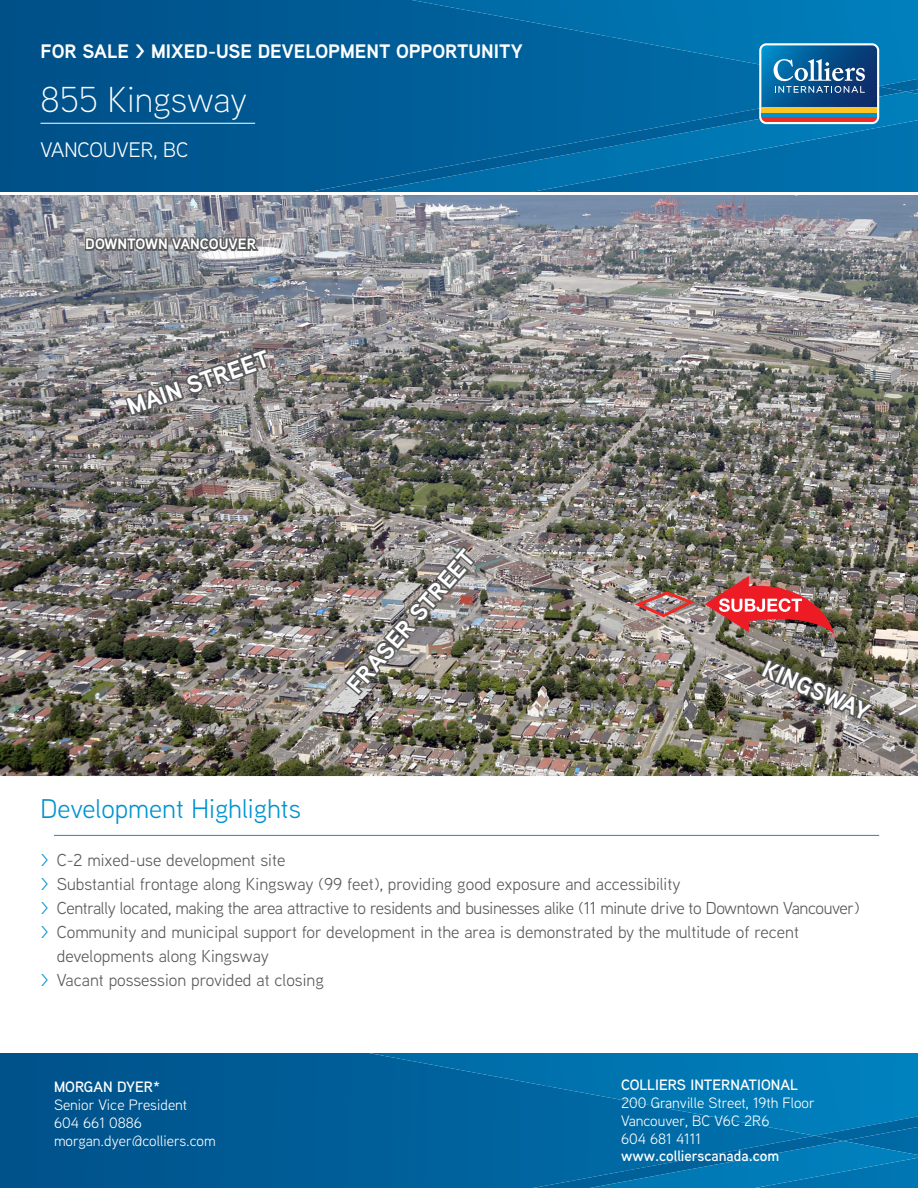
<style>
.page{position:relative;width:918px;height:1188px;background:#fff}
.page>*{position:absolute;margin:0;border:0;box-sizing:border-box;transform-origin:0 0}
.Property_Headline{font:300 36px "Aaux Next";color:#fff}
.subheads{font:27px "Aaux Next";color:#0093d0}
.t1{font:700 24px "Aaux Next";color:#fff}
.for_sale{font:21px "Aaux Next";color:#fff}
.for_sale-2{font:700 19.5px "Aaux Next";color:#fff}
.t2{font:17.25px/24px "Aaux Next";color:#57585a}
.t3{font:17.25px "Aaux Next";letter-spacing:-.02em;color:#57585a}
.address{font:15px "Aaux Next";color:#fff}
.contact{font:15px "Aaux Next";color:#fff}
.address-2{font:600 15px "Aaux Next";color:#fff}
.t4{font:700 15px "Aaux Next";color:#fff}
.contact-2{font:600 15px "Aaux Next";color:#fff}
.s1{color:#0093d0}
</style>
<div class="page">
<img style="left:0;top:195px;width:918px;height:581px">
<img style="left:758px;top:656px;width:119px;height:66px">
<svg style="left:83px;top:230px;width:178px;height:29px;background:#87888d"></svg>
<img style="left:705px;top:576px;width:129px;height:58px">
<img style="left:631px;top:590px;width:67px;height:30px">
<img style="left:342px;top:544px;width:135px;height:154px">
<svg style="left:123px;top:346px;width:147px;height:72px;background:#817e7f"></svg>
<img style="left:0;top:1053px;width:572px;height:135px">
<img style="left:572px;top:1136px;width:346px;height:52px">
<img style="left:369px;top:1053px;width:549px;height:33px">
<img style="left:543px;top:1085px;width:375px;height:51px">
<img style="left:815px;top:1111px;width:103px;height:30px">
<img style="left:560px;top:1155px;width:209px;height:33px">
<img style="left:768px;top:1141px;width:150px;height:45px">
<img style="left:519px;top:1170px;width:109px;height:18px">
<img style="left:627px;top:1136px;width:216px;height:45px">
<img style="left:0;top:0;width:635px;height:192px">
<img style="left:635px;top:86px;width:283px;height:106px">
<img style="left:412px;top:0;width:506px;height:37px">
<img style="left:606px;top:36px;width:312px;height:50px">
<img style="left:623px;top:105px;width:209px;height:70px">
<img style="left:831px;top:124px;width:87px;height:12px">
<img style="left:362px;top:154px;width:209px;height:38px">
<img style="left:570px;top:152px;width:54px;height:33px">
<img style="left:582px;top:121px;width:109px;height:31px">
<img style="left:690px;top:86px;width:216px;height:46px">
<img style="left:312px;top:171px;width:109px;height:21px">
<img style="left:420px;top:141px;width:163px;height:41px">
<img style="left:296px;top:191px;width:17px;height:1px">
<svg style="left:759px;top:43px;width:159px;height:81px;background:#39779c"></svg>
<hr style="left:40px;top:123px;width:215px;height:1px;background:#fff">
<hr style="left:54px;top:835px;width:825px;height:1px;background:#0093d0">
<p class="for_sale-2" style="left:40px;top:37px;width:484px">FOR SALE &gt; MIXED-USE DEVELOPMENT OPPORTUNITY</p>
<p class="Property_Headline" style="left:40px;top:76px;width:208px">855 Kingsway</p>
<p class="for_sale" style="left:40px;top:135px;width:149px">VANCOUVER, BC</p>
<p class="t4" style="left:85px;top:234px;width:172px">DOWNTOWN VANCOUVER</p>
<p class="t1" style="left:123px;top:391px;width:150px;rotate:-19deg">MAIN STREET</p>
<p class="t1" style="left:339px;top:678px;width:183px;rotate:-49deg">FRASER STREET</p>
<p class="t1" style="left:771px;top:651px;width:116px;rotate:24deg">KINGSWAY</p>
<p class="subheads" style="left:40px;top:790px;width:262px">Development Highlights</p>
<p class="t2" style="left:40px;top:847px;width:246px"><span class="s1">&gt;</span> C-2 mixed-use development site</p>
<p class="t2" style="left:40px;top:871px;width:642px"><span class="s1">&gt;</span> Substantial frontage along Kingsway (99 feet), providing good exposure and accessibility</p>
<p class="t3" style="left:40px;top:896px;width:821px"><span class="s1">&gt;</span> Centrally located, making the area attractive to residents and businesses alike (11 minute drive to Downtown Vancouver)</p>
<p class="t2" style="left:57px;top:919px;width:744px;text-indent:-16px"><span class="s1">&gt;</span> Community and municipal support for development in the area is demonstrated by the multitude of recent developments along Kingsway</p>
<p class="t2" style="left:40px;top:967px;width:285px"><span class="s1">&gt;</span> Vacant possession provided at closing</p>
<p class="contact-2" style="left:54px;top:1076px;width:108px">MORGAN DYER*</p>
<p class="contact" style="left:54px;top:1095px;width:135px">Senior Vice President</p>
<p class="contact" style="left:54px;top:1113px;width:89px">604 661 0886</p>
<p class="contact" style="left:54px;top:1131px;width:163px">morgan.dyer@colliers.com</p>
<p class="address-2" style="left:621px;top:1075px;width:179px">COLLIERS INTERNATIONAL</p>
<p class="address" style="left:621px;top:1093px;width:195px">200 Granville Street, 19th Floor</p>
<p class="address" style="left:621px;top:1111px;width:150px">Vancouver, BC V6C 2R6</p>
<p class="address" style="left:621px;top:1128px;width:81px">604 681 4111</p>
<p class="address-2" style="left:621px;top:1146px;width:160px">www.collierscanada.com</p>
</div>
